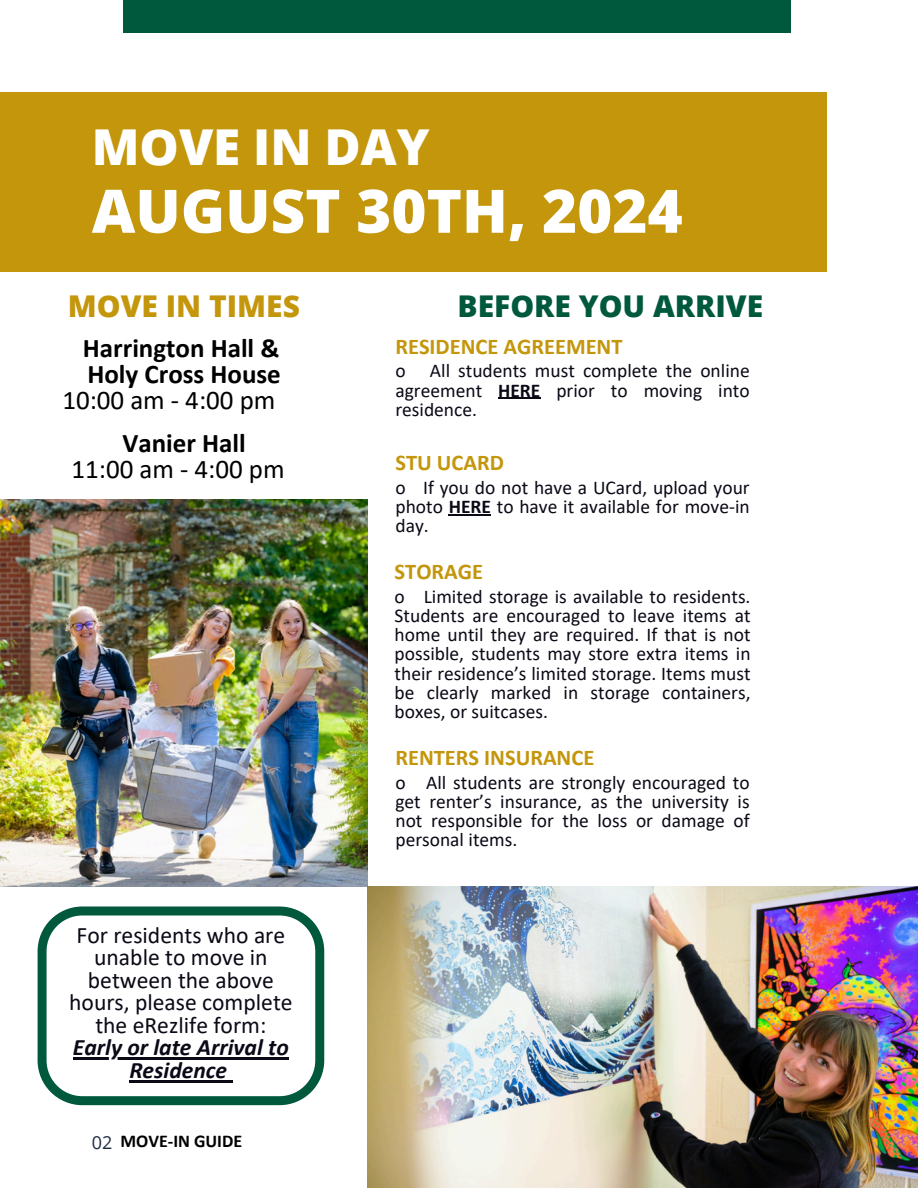
<style>
.page{position:relative;width:918px;height:1188px;background:#fff}
.page>*{position:absolute;margin:0;border:0;box-sizing:border-box;transform-origin:0 0}
.t1{font:800 60px "Open Sans";color:#fff}
.t2{font:800 49.5px "Open Sans";color:#fff}
.t3{font:800 30px "Open Sans";color:#00583d}
.t4{font:800 30px "Open Sans";color:#c4960c}
.t5{font:700 27px/25.8px "Calibri";color:#000;text-align:right}
.t6{font:27px/25.8px "Calibri";color:#000;text-align:center}
.t7{font:23.55px/22.5px "Calibri";color:#0a0916;text-align:center}
.t8{font:italic 700 23.55px/22.5px "Calibri";color:#0a0916;text-align:center}
.t9{font:700 22.5px "Calibri";color:#c4960c}
.t10{font:19.5px/19.2px "Calibri";color:#0a0916;text-align:justify}
.t11{font:700 18px "Calibri";color:#000}
.s1{font-weight:700}
.s2{font-weight:400}
.s3{font-family:"Open Sans";font-weight:400;color:#202c44}
</style>
<div class="page">
<div style="left:123px;top:0;width:668px;height:33px;background:#00583d"></div>
<div style="left:0;top:92px;width:826px;height:180px;background:#c4960c"></div>
<img style="left:0;top:499px;width:368px;height:387px">
<img style="left:368px;top:886px;width:550px;height:302px">
<hr style="left:498px;top:398px;width:42px;height:1px;background:#0a0916">
<hr style="left:449px;top:514px;width:42px;height:1px;background:#0a0916">
<svg style="left:38px;top:907px;width:286px;height:198px"></svg>
<hr style="left:73px;top:1058px;width:216px;height:2px;background:#0a0916">
<hr style="left:129px;top:1080px;width:98px;height:2px;background:#0a0916">
<h6 class="t2" style="left:92px;top:112px;width:339px">MOVE IN DAY</h6>
<h6 class="t1" style="left:92px;top:169px;width:592px">AUGUST 30TH, 2024</h6>
<p class="t4" style="left:68px;top:285px;width:234px">MOVE IN TIMES</p>
<h4 class="t3" style="left:458px;top:285px;width:307px">BEFORE YOU ARRIVE</h4>
<h3 class="t9" style="left:395px;top:337px;width:229px">RESIDENCE AGREEMENT</h3>
<p class="t10" style="left:395px;top:363px;width:356px">o All students must complete the online agreement <span class="s1">HERE</span> prior to moving into residence.</p>
<h4 class="t9" style="left:395px;top:453px;width:110px">STU UCARD</h4>
<p class="t10" style="left:395px;top:479px;width:356px">o If you do not have a UCard, upload your photo <span class="s1">HERE</span> to have it available for move-in day.</p>
<h2 class="t5" style="left:62px;top:338px;width:220px">Harrington Hall &amp;<br>Holy Cross House<br><span class="s2">10:00 am - 4:00 pm</span></h2>
<h3 class="t6" style="left:72px;top:432px;width:215px"><span class="s1">Vanier Hall<br></span>11:00 am - 4:00 pm</h3>
<h4 class="t9" style="left:395px;top:563px;width:90px">STORAGE</h4>
<p class="t10" style="left:395px;top:589px;width:357px">o Limited storage is available to residents.<br>Students are encouraged to leave items at home until they are required. If that is not possible, students may store extra items in their residence’s limited storage. Items must be clearly marked in storage containers, boxes, or suitcases.</p>
<h5 class="t7" style="left:69px;top:926px;width:225px">For residents who are unable to move in between the above hours, please complete the eRezlife form:</h5>
<p class="t8" style="left:73px;top:1038px;width:217px">Early or late Arrival to<br>Residence</p>
<p class="t11" style="left:92px;top:1134px;width:152px"><span class="s3">02</span> MOVE-IN GUIDE</p>
<h4 class="t9" style="left:395px;top:748px;width:200px">RENTERS INSURANCE</h4>
<p class="t10" style="left:395px;top:774px;width:356px">o All students are strongly encouraged to get renter’s insurance, as the university is not responsible for the loss or damage of personal items.</p>
</div>
